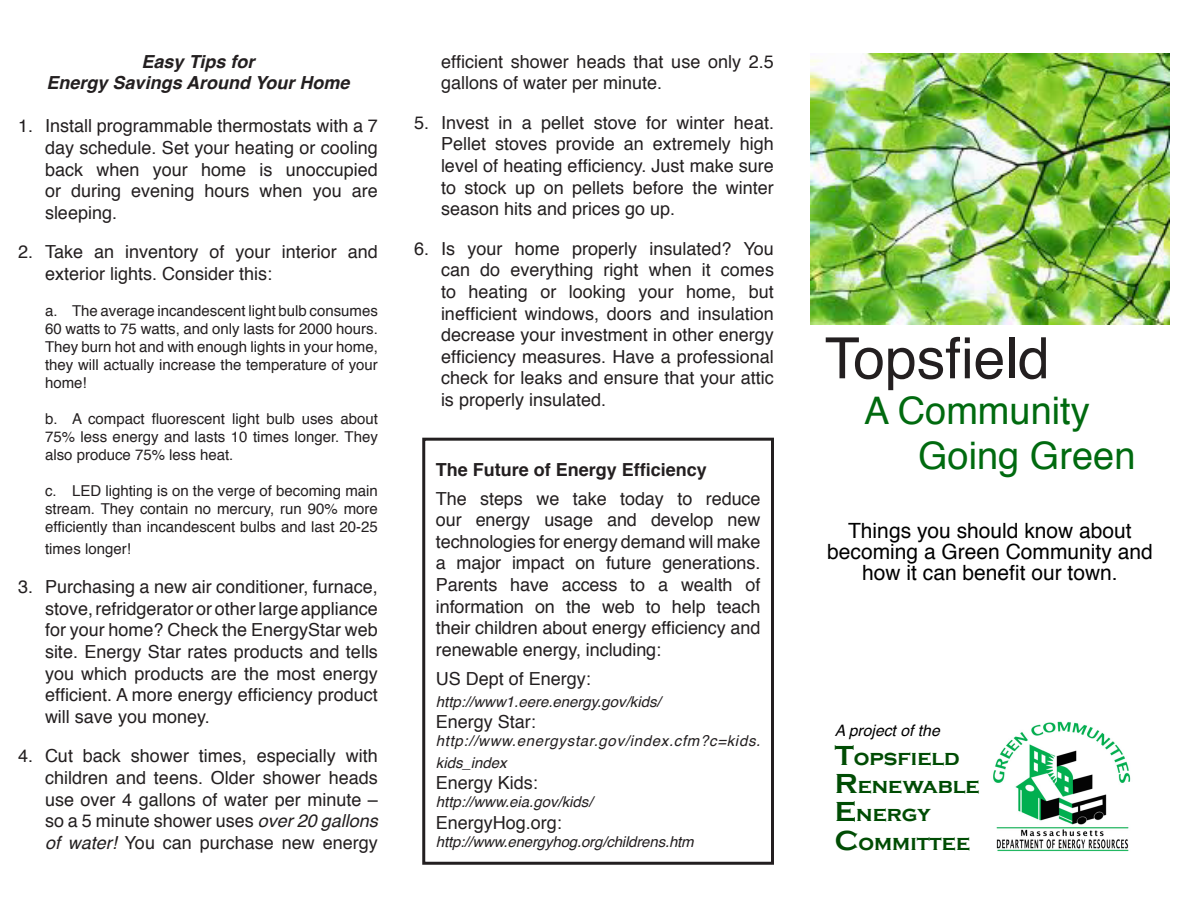
<style>
.page{position:relative;width:1188px;height:918px;background:#fff}
.page>*{position:absolute;margin:0;border:0;box-sizing:border-box;transform-origin:0 0}
.t1{font:57px "Helvetica";color:#231f20}
.t2{font:37.95px "Helvetica";color:#006a0f}
.t3{font:700 22.05px/28.3px "Copperplate Gothic";color:#004c04}
.t4{font:21px/21px "Helvetica";color:#000;text-align:center}
.t5{font:18px/21.6px "Helvetica";color:#231f20;text-align:justify}
.t6{font:italic 700 18px "Helvetica";color:#231f20}
.t7{font:700 18px "Helvetica";color:#231f20}
.t8{font:italic 15.75px "Helvetica";color:#000}
.t9{font:15px/18px "Helvetica";color:#231f20;text-align:justify}
.t10{font:italic 15px "Helvetica";color:#231f20}
.t11{font:italic 15px/21.6px "Helvetica";letter-spacing:.045em;color:#231f20}
.s1{font-style:italic}
.s2{font-size:28.35px}
</style>
<div class="page">
<div style="left:422px;top:438px;width:352px;height:427px;border:3px solid #231f20"></div>
<img style="left:810px;top:54px;width:359px;height:271px">
<img style="left:993px;top:721px;width:138px;height:131px">
<p class="t6" style="left:142px;top:46px;width:114px">Easy Tips for</p>
<p class="t6" style="left:47px;top:68px;width:304px">Energy Savings Around Your Home</p>
<p class="t5" style="left:45px;top:116px;width:334px;text-indent:-27px">1. Install programmable thermostats with a 7 day schedule. Set your heating or cooling back when your home is unoccupied or during evening hours when you are sleeping.</p>
<p class="t5" style="left:45px;top:242px;width:334px;text-indent:-27px">2. Take an inventory of your interior and exterior lights. Consider this:</p>
<p class="t9" style="left:45px;top:302px;width:334px">a. The average incandescent light bulb consumes 60 watts to 75 watts, and only lasts for 2000 hours.<br>They burn hot and with enough lights in your home, they will actually increase the temperature of your home!</p>
<p class="t9" style="left:45px;top:410px;width:334px">b. A compact fluorescent light bulb uses about 75% less energy and lasts 10 times longer. They also produce 75% less heat.</p>
<p class="t9" style="left:45px;top:482px;width:334px">c. LED lighting is on the verge of becoming main stream. They contain no mercury, run 90% more efficiently than incandescent bulbs and last 20-25</p>
<p class="t9" style="left:45px;top:540px;width:87px">times longer!</p>
<p class="t5" style="left:45px;top:577px;width:334px;text-indent:-27px">3. Purchasing a new air conditioner, furnace, stove, refridgerator or other large appliance for your home? Check the EnergyStar web site. Energy Star rates products and tells you which products are the most energy efficient. A more energy efficiency product will save you money.</p>
<p class="t5" style="left:45px;top:746px;width:334px;text-indent:-27px">4. Cut back shower times, especially with children and teens. Older shower heads use over 4 gallons of water per minute – so a 5 minute shower uses <span class="s1">over 20 gallons of water!</span> You can purchase new energy</p>
<p class="t5" style="left:441px;top:51px;width:334px">efficient shower heads that use only 2.5 gallons of water per minute.</p>
<p class="t5" style="left:441px;top:112px;width:335px;text-indent:-27px">5. Invest in a pellet stove for winter heat.<br>Pellet stoves provide an extremely high level of heating efficiency. Just make sure to stock up on pellets before the winter season hits and prices go up.</p>
<p class="t5" style="left:441px;top:238px;width:334px;text-indent:-27px">6. Is your home properly insulated? You can do everything right when it comes to heating or looking your home, but inefficient windows, doors and insulation decrease your investment in other energy efficiency measures. Have a professional check for leaks and ensure that your attic is properly insulated.</p>
<p class="t7" style="left:436px;top:455px;width:273px">The Future of Energy Efficiency</p>
<p class="t5" style="left:436px;top:488px;width:326px">The steps we take today to reduce our energy usage and develop new technologies for energy demand will make a major impact on future generations.<br>Parents have access to a wealth of information on the web to help teach their children about energy efficiency and renewable energy, including:</p>
<p class="t5" style="left:436px;top:668px;width:157px">US Dept of Energy:</p>
<p class="t10" style="left:436px;top:689px;width:226px">http://www1.eere.energy.gov/kids/</p>
<p class="t5" style="left:436px;top:712px;width:102px">Energy Star:</p>
<p class="t11" style="left:436px;top:730px;width:326px">http://www.energystar.gov/index.cfm?c=kids. kids_index</p>
<p class="t5" style="left:436px;top:773px;width:104px">Energy Kids:</p>
<p class="t10" style="left:436px;top:790px;width:158px">http://www.eia.gov/kids/</p>
<p class="t5" style="left:436px;top:812px;width:128px">EnergyHog.org:</p>
<p class="t10" style="left:436px;top:830px;width:259px">http://www.energyhog.org/childrens.htm</p>
<p class="t1" style="left:825px;top:314px;width:226px">Topsfield</p>
<p class="t2" style="left:864px;top:381px;width:227px">A Community</p>
<p class="t2" style="left:918px;top:427px;width:219px">Going Green</p>
<p class="t4" style="left:827px;top:521px;width:327px">Things you should know about becoming a Green Community and how it can benefit our town.</p>
<p class="t8" style="left:835px;top:718px;width:107px">A project of the</p>
<p class="t3" style="left:835px;top:743px;width:146px"><span class="s2">T</span>opsfield<br><span class="s2">R</span>enewable</p>
<p class="t3" style="left:835px;top:800px;width:98px"><span class="s2">E</span>nergy</p>
<p class="t3" style="left:835px;top:828px;width:137px"><span class="s2">C</span>ommittee</p>
</div>
